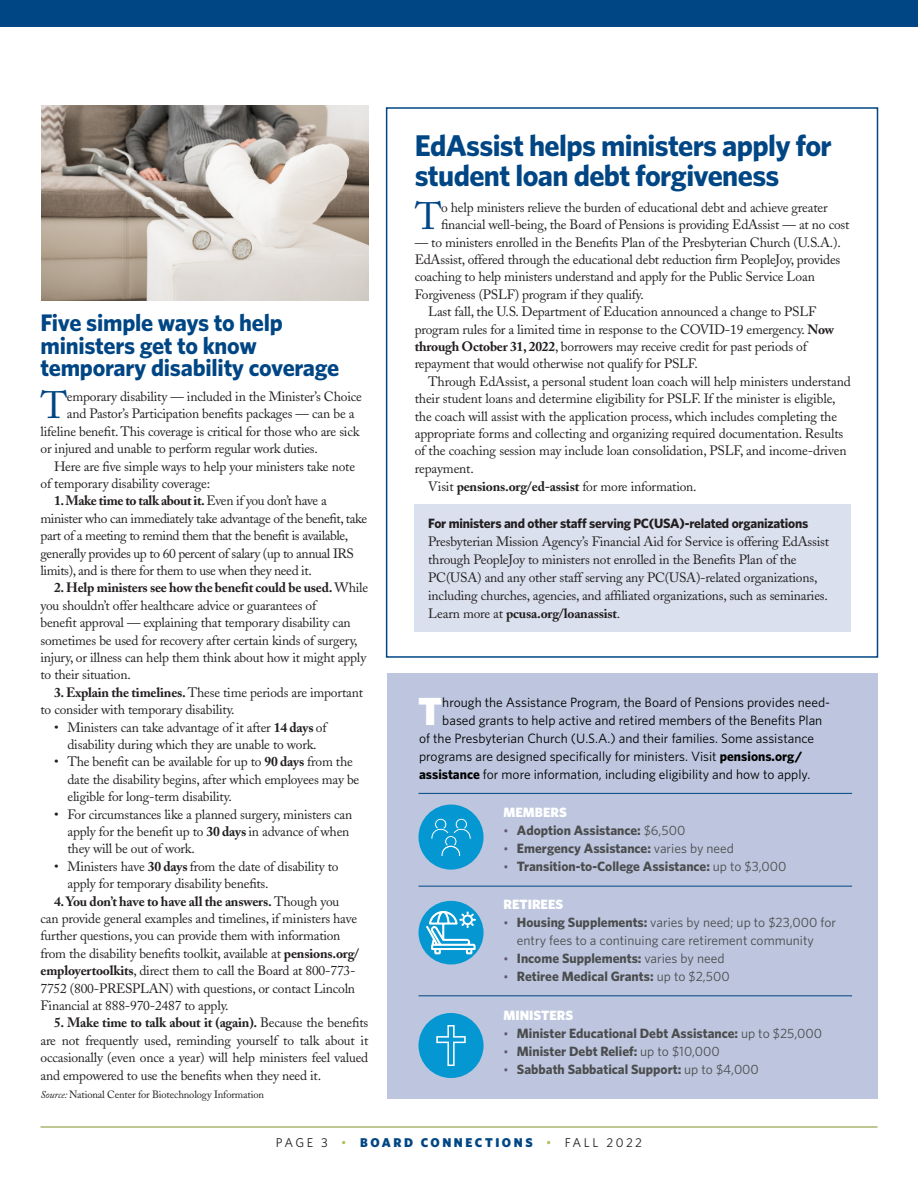
<style>
.page{position:relative;width:918px;height:1188px;background:#fff}
.page>*{position:absolute;margin:0;border:0;box-sizing:border-box;transform-origin:0 0}
.t1{font:900 39.3px "Whitney";color:#fff}
.body_text_first_para{font:37.95px "Adobe Caslon";color:#004684}
.headline_larger{font:700 30px/30px "Whitney";letter-spacing:-.02em;color:#004684}
.headline_smaller{font:700 24px/22.5px "Whitney";letter-spacing:-.01em;color:#004684}
.body_text{font:13.5px/17.4px "Adobe Caslon";letter-spacing:-.015em;color:#231f20}
.body_text_first_para-2{font:13.5px/17.4px "Adobe Caslon";letter-spacing:-.015em;color:#231f20}
.t2{font:13.5px "Whitney";color:#000}
.t3{font:700 13.5px "Whitney";color:#4b4c4d}
.t4{font:13.5px/18px "Whitney";color:#4b4c4d}
.subhead{font:700 13.5px "Whitney";letter-spacing:-.015em;color:#231f20}
.t5{font:900 13.5px "Whitney";color:#fff}
.body_text-2{font:900 12.75px "Whitney";letter-spacing:.2em;color:#004684}
.body_text-3{font:10.5px "Adobe Caslon";letter-spacing:-.015em;color:#231f20}
.s1{font-weight:700}
.s2{font-style:italic}
.s3{font-weight:400;font-size:12px;color:#635377}
.s4{font-weight:400}
.s5{font-size:12px;color:#635377}
.s6{font-weight:400;color:#231f20}
.s7{font-weight:400;color:#b5bd5c}
</style>
<div class="page">
<div style="left:387px;top:674px;width:491px;height:425px;background:#bdc6de"></div>
<div style="left:386px;top:107px;width:492px;height:551px;border:2px solid #004684"></div>
<div style="left:415px;top:504px;width:436px;height:128px;background:#dae0ed"></div>
<div style="left:0;top:0;width:918px;height:27px;background:#004684"></div>
<hr style="left:40px;top:1127px;width:838px;height:1px;background:#849027">
<div style="left:418px;top:805px;width:66px;height:65px;background:#0497d2;border-radius:50%"></div>
<svg style="left:431px;top:818px;width:40px;height:47px"></svg>
<div style="left:418px;top:1013px;width:66px;height:65px;background:#0497d2;border-radius:50%"></div>
<svg style="left:436px;top:1025px;width:30px;height:41px"></svg>
<hr style="left:418px;top:886px;width:434px;height:1px;background:#004684">
<hr style="left:418px;top:996px;width:434px;height:1px;background:#004684">
<hr style="left:418px;top:793px;width:434px;height:1px;background:#004684">
<div style="left:418px;top:901px;width:66px;height:63px;background:#0497d2;border-radius:50%"></div>
<svg style="left:426px;top:911px;width:50px;height:43px"></svg>
<img style="left:41px;top:106px;width:328px;height:194px">
<p class="headline_smaller" style="left:40px;top:311px;width:300px">Five simple ways to help ministers get to know temporary disability coverage</p>
<p class="body_text_first_para" style="left:41px;top:383px;width:28px">T</p>
<p class="body_text_first_para-2" style="left:67px;top:388px;width:297px">emporary disability — included in the Minister’s Choice</p>
<p class="body_text_first_para-2" style="left:67px;top:405px;width:289px">and Pastor’s Participation benefits packages — can be a</p>
<p class="body_text_first_para-2" style="left:40px;top:423px;width:321px">lifeline benefit. This coverage is critical for those who are sick</p>
<p class="body_text_first_para-2" style="left:40px;top:440px;width:279px">or injured and unable to perform regular work duties.</p>
<p class="body_text" style="left:40px;top:458px;width:316px;text-indent:14px">Here are five simple ways to help your ministers take note of temporary disability coverage:</p>
<p class="body_text" style="left:40px;top:492px;width:328px;text-indent:14px"><span class="s1">1. Make time to talk about it.</span>Even if you don’t have a minister who can immediately take advantage of the benefit, take part of a meeting to remind them that the benefit is available, generally provides up to 60 percent of salary (up to annual IRS limits), and is there for them to use when they need it.</p>
<p class="body_text" style="left:40px;top:579px;width:329px;text-indent:14px"><span class="s1">2. Help ministers see how the benefit could be used.</span>While you shouldn’t offer healthcare advice or guarantees of<br>benefit approval — explaining that temporary disability can sometimes be used for recovery after certain kinds of surgery, injury, or illness can help them think about how it might apply to their situation.</p>
<p class="body_text" style="left:40px;top:684px;width:324px;text-indent:14px"><span class="s1">3. Explain the timelines.</span> These time periods are important to consider with temporary disability.</p>
<p class="body_text" style="left:54px;top:719px;width:274px;text-align:center">• Ministers can take advantage of it after <span class="s1">14 days</span> of disability during which they are unable to work.</p>
<p class="body_text" style="left:68px;top:753px;width:293px;text-indent:-14px">• The benefit can be available for up to <span class="s1">90 days</span> from the date the disability begins, after which employees may be eligible for long-term disability.</p>
<p class="body_text" style="left:68px;top:806px;width:286px;text-indent:-14px">• For circumstances like a planned surgery, ministers can apply for the benefit up to <span class="s1">30 days</span> in advance of when they will be out of work.</p>
<p class="body_text" style="left:68px;top:858px;width:273px;text-indent:-14px">• Ministers have <span class="s1">30 days</span> from the date of disability to apply for temporary disability benefits.</p>
<p class="body_text" style="left:40px;top:893px;width:320px;text-indent:14px"><span class="s1">4. You don’t have to have all the answers.</span> Though you can provide general examples and timelines, if ministers have further questions, you can provide them with information from the disability benefits toolkit, available at <span class="s1">pensions.org/ employertoolkits</span>, direct them to call the Board at 800-773- 7752 (800-PRESPLAN) with questions, or contact Lincoln Financial at 888-970-2487 to apply.</p>
<p class="body_text" style="left:40px;top:1014px;width:329px;text-align:justify;text-indent:14px"><span class="s1">5. Make time to talk about it (again).</span> Because the benefits are not frequently used, reminding yourself to talk about it occasionally (even once a year) will help ministers feel valued and empowered to use the benefits when they need it.</p>
<p class="body_text-3" style="left:40px;top:1089px;width:225px"><span class="s2">Source:</span> National Center for Biotechnology Information</p>
<p class="headline_larger" style="left:415px;top:130px;width:419px">EdAssist helps ministers apply for student loan debt forgiveness</p>
<p class="body_text_first_para" style="left:415px;top:194px;width:28px">T</p>
<p class="body_text_first_para-2" style="left:441px;top:199px;width:410px">o help ministers relieve the burden of educational debt and achieve greater financial well-being, the Board of Pensions is providing EdAssist — at no cost</p>
<p class="body_text_first_para-2" style="left:415px;top:234px;width:428px">— to ministers enrolled in the Benefits Plan of the Presbyterian Church (U.S.A.).<br>EdAssist, offered through the educational debt reduction firm PeopleJoy, provides coaching to help ministers understand and apply for the Public Service Loan Forgiveness (PSLF) program if they qualify.</p>
<p class="body_text" style="left:415px;top:303px;width:421px;text-indent:14px">Last fall, the U.S. Department of Education announced a change to PSLF program rules for a limited time in response to the COVID-19 emergency. <span class="s1">Now through October 31, 2022</span>, borrowers may receive credit for past periods of repayment that would otherwise not qualify for PSLF.</p>
<p class="body_text" style="left:415px;top:373px;width:438px;text-indent:14px">Through EdAssist, a personal student loan coach will help ministers understand their student loans and determine eligibility for PSLF. If the minister is eligible, the coach will assist with the application process, which includes completing the appropriate forms and collecting and organizing required documentation. Results of the coaching session may include loan consolidation, PSLF, and income-driven repayment.</p>
<p class="body_text" style="left:428px;top:478px;width:270px">Visit <span class="s1">pensions.org/ed-assist</span> for more information.</p>
<p class="subhead" style="left:428px;top:514px;width:382px">For ministers and other staff serving PC(USA)-related organizations</p>
<p class="body_text" style="left:428px;top:532px;width:402px;line-height:18px">Presbyterian Mission Agency’s Financial Aid for Service is offering EdAssist through PeopleJoy to ministers not enrolled in the Benefits Plan of the PC(USA) and any other staff serving any PC(USA)-related organizations, including churches, agencies, and affiliated organizations, such as seminaries.<br>Learn more at <span class="s1">pcusa.org/loanassist</span>.</p>
<p class="t1" style="left:418px;top:685px;width:26px">T</p>
<p class="t2" style="left:442px;top:694px;width:389px">hrough the Assistance Program, the Board of Pensions provides need-</p>
<p class="t2" style="left:442px;top:712px;width:382px">based grants to help active and retired members of the Benefits Plan</p>
<p class="t2" style="left:419px;top:730px;width:397px">of the Presbyterian Church (U.S.A.) and their families. Some assistance</p>
<p class="t2" style="left:419px;top:748px;width:385px">programs are designed specifically for ministers. Visit <span class="s1">pensions.org/</span></p>
<p class="t2" style="left:419px;top:766px;width:393px"><span class="s1">assistance</span> for more information, including eligibility and how to apply.</p>
<p class="t5" style="left:503px;top:803px;width:65px">MEMBERS</p>
<p class="t3" style="left:503px;top:821px;width:183px"><span class="s3">•</span> Adoption Assistance: <span class="s4">$6,500</span></p>
<p class="t3" style="left:503px;top:839px;width:232px"><span class="s3">•</span> Emergency Assistance: <span class="s4">varies by need</span></p>
<p class="t3" style="left:503px;top:857px;width:285px"><span class="s3">•</span> Transition-to-College Assistance: <span class="s4">up to $3,000</span></p>
<p class="t5" style="left:503px;top:896px;width:61px">RETIREES</p>
<p class="t4" style="left:517px;top:913px;width:321px;text-indent:-14px"><span class="s5">•</span> <span class="s1">Housing Supplements:</span> varies by need; up to $23,000 for entry fees to a continuing care retirement community</p>
<p class="t3" style="left:503px;top:950px;width:223px"><span class="s3">•</span> Income Supplements: <span class="s4">varies by need</span></p>
<p class="t3" style="left:503px;top:968px;width:228px"><span class="s3">•</span> Retiree Medical Grants: <span class="s4">up to $2,500</span></p>
<p class="t5" style="left:503px;top:1006px;width:71px">MINISTERS</p>
<p class="t3" style="left:503px;top:1024px;width:320px"><span class="s3">•</span> Minister Educational Debt Assistance: <span class="s4">up to $25,000</span></p>
<p class="t3" style="left:503px;top:1042px;width:218px"><span class="s3">•</span> Minister Debt Relief: <span class="s4">up to $10,000</span></p>
<p class="t3" style="left:503px;top:1060px;width:257px"><span class="s3">•</span> Sabbath Sabbatical Support: <span class="s4">up to $4,000</span></p>
<p class="body_text-2" style="left:276px;top:1134px;width:368px"><span class="s6">PAGE 3</span> <span class="s7">•</span> BOARD CONNECTIONS <span class="s7">•</span> <span class="s6">FALL 2022</span></p>
</div>
